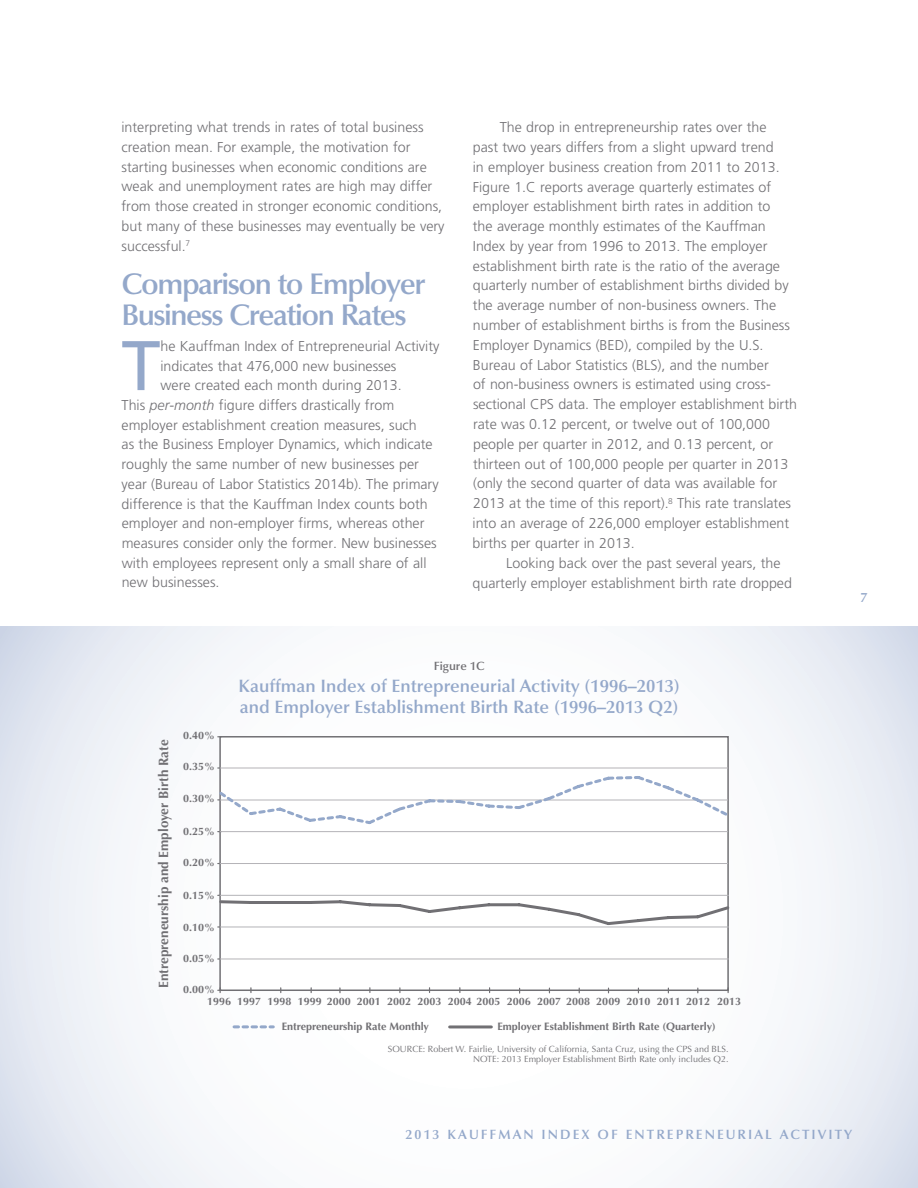
<style>
.page{position:relative;width:918px;height:1188px;background:#fff}
.page>*{position:absolute;margin:0;border:0;box-sizing:border-box;transform-origin:0 0}
.t1{font:70.05px "Frutiger";color:#94a8ca}
.t2{font:600 30px/30.3px "Optima";letter-spacing:-.05em;color:#94a8ca}
.t3{font:600 18px/21.6px "Optima";color:#94a8ca}
.t4{font:300 14.25px/19.8px "Frutiger";color:#717074}
.t5{font:600 13.5px "Optima";letter-spacing:.15em;color:#94a8ca}
.t6{font:700 13.5px "Optima";color:#717074}
.t7{font:600 12px "Optima";color:#717074}
.t8{font:700 10.8px "Optima";color:#717074}
.t9{font:9px/10.8px "Optima";color:#717074;text-align:right}
.s1{font-style:italic}
</style>
<div class="page">
<svg style="left:0;top:626px;width:918px;height:562px"></svg>
<div style="left:220px;top:737px;width:508px;height:253px;background:#fff"></div>
<div style="left:219px;top:736px;width:510px;height:255px;border:2px solid #717074"></div>
<hr style="left:220px;top:959px;width:509px;height:1px;background:#b4b3b7">
<hr style="left:220px;top:863px;width:508px;height:1px;background:#b4b3b7">
<svg style="left:218px;top:895px;width:514px;height:33px"></svg>
<svg style="left:217px;top:767px;width:515px;height:65px"></svg>
<svg style="left:218px;top:988px;width:3px;height:5px"></svg>
<svg style="left:234px;top:1025px;width:39px;height:3px"></svg>
<hr style="left:450px;top:1025px;width:41px;height:3px;background:#717074">
<p class="t4" style="left:122px;top:118px;width:325px">interpreting what trends in rates of total business creation mean. For example, the motivation for starting businesses when economic conditions are weak and unemployment rates are high may differ from those created in stronger economic conditions, but many of these businesses may eventually be very successful.<sup>7</sup></p>
<h2 class="t2" style="left:122px;top:269px;width:305px">Comparison to Employer<br>Business Creation Rates</h2>
<h1 class="t1" style="left:122px;top:325px;width:40px">T</h1>
<p class="t4" style="left:160px;top:336px;width:281px">he Kauffman Index of Entrepreneurial Activity</p>
<p class="t4" style="left:161px;top:356px;width:238px">indicates that 476,000 new businesses</p>
<p class="t4" style="left:161px;top:375px;width:243px">were created each month during 2013.</p>
<p class="t4" style="left:122px;top:395px;width:274px">This <span class="s1">per-month</span> figure differs drastically from</p>
<p class="t4" style="left:122px;top:415px;width:297px">employer establishment creation measures, such</p>
<p class="t4" style="left:122px;top:435px;width:313px">as the Business Employer Dynamics, which indicate</p>
<p class="t4" style="left:122px;top:454px;width:299px">roughly the same number of new businesses per</p>
<p class="t4" style="left:122px;top:474px;width:319px">year (Bureau of Labor Statistics 2014b). The primary</p>
<p class="t4" style="left:122px;top:494px;width:308px">difference is that the Kauffman Index counts both</p>
<p class="t4" style="left:122px;top:514px;width:304px">employer and non-employer firms, whereas other</p>
<p class="t4" style="left:122px;top:533px;width:317px">measures consider only the former. New businesses</p>
<p class="t4" style="left:122px;top:553px;width:306px">with employees represent only a small share of all</p>
<p class="t4" style="left:122px;top:573px;width:99px">new businesses.</p>
<p class="t4" style="left:473px;top:118px;width:326px;text-indent:27px">The drop in entrepreneurship rates over the<br>past two years differs from a slight upward trend<br>in employer business creation from 2011 to 2013.<br>Figure 1.C reports average quarterly estimates of employer establishment birth rates in addition to<br>the average monthly estimates of the Kauffman Index by year from 1996 to 2013. The employer establishment birth rate is the ratio of the average quarterly number of establishment births divided by the average number of non-business owners. The number of establishment births is from the Business Employer Dynamics (BED), compiled by the U.S.<br>Bureau of Labor Statistics (BLS), and the number<br>of non-business owners is estimated using cross&shy;sectional CPS data. The employer establishment birth rate was 0.12 percent, or twelve out of 100,000 people per quarter in 2012, and 0.13 percent, or thirteen out of 100,000 people per quarter in 2013 (only the second quarter of data was available for 2013 at the time of this report).<sup>8</sup> This rate translates into an average of 226,000 employer establishment births per quarter in 2013.</p>
<p class="t4" style="left:473px;top:553px;width:321px;text-indent:34px">Looking back over the past several years, the quarterly employer establishment birth rate dropped</p>
<p class="t6" style="left:156px;top:988px;width:250px;rotate:-90deg">Entrepreneurship and Employer Birth Rate</p>
<p class="t8" style="left:183px;top:729px;width:33px">0.40%</p>
<p class="t8" style="left:183px;top:760px;width:33px">0.35%</p>
<p class="t8" style="left:183px;top:792px;width:33px">0.30%</p>
<p class="t8" style="left:183px;top:825px;width:33px">0.25%</p>
<p class="t8" style="left:183px;top:856px;width:33px">0.20%</p>
<p class="t8" style="left:183px;top:889px;width:33px">0.15%</p>
<p class="t8" style="left:183px;top:921px;width:33px">0.10%</p>
<p class="t8" style="left:183px;top:952px;width:33px">0.05%</p>
<p class="t8" style="left:183px;top:983px;width:33px">0.00%</p>
<p class="t7" style="left:434px;top:659px;width:52px">Figure 1C</p>
<p class="t3" style="left:239px;top:675px;width:443px">Kauffman Index of Entrepreneurial Activity (1996–2013) and Employer Establishment Birth Rate (1996–2013 Q2)</p>
<p class="t8" style="left:207px;top:995px;width:536px">1996 1997 1998 1999 2000 2001 2002 2003 2004 2005 2006 2007 2008 2009 2010 2011 2012 2013</p>
<p class="t8" style="left:282px;top:1020px;width:149px">Entrepreneurship Rate Monthly</p>
<p class="t8" style="left:497px;top:1020px;width:220px">Employer Establishment Birth Rate (Quarterly)</p>
<p class="t9" style="left:388px;top:1043px;width:342px">SOURCE: Robert W. Fairlie, University of California, Santa Cruz, using the CPS and BLS.<br>NOTE: 2013 Employer Establishment Birth Rate only includes Q2.</p>
<p class="t5" style="left:860px;top:590px;width:9px">7</p>
<p class="t5" style="left:406px;top:1126px;width:448px">2013 KAUFFMAN INDEX OF ENTREPRENEURIAL ACTIVITY</p>
</div>
